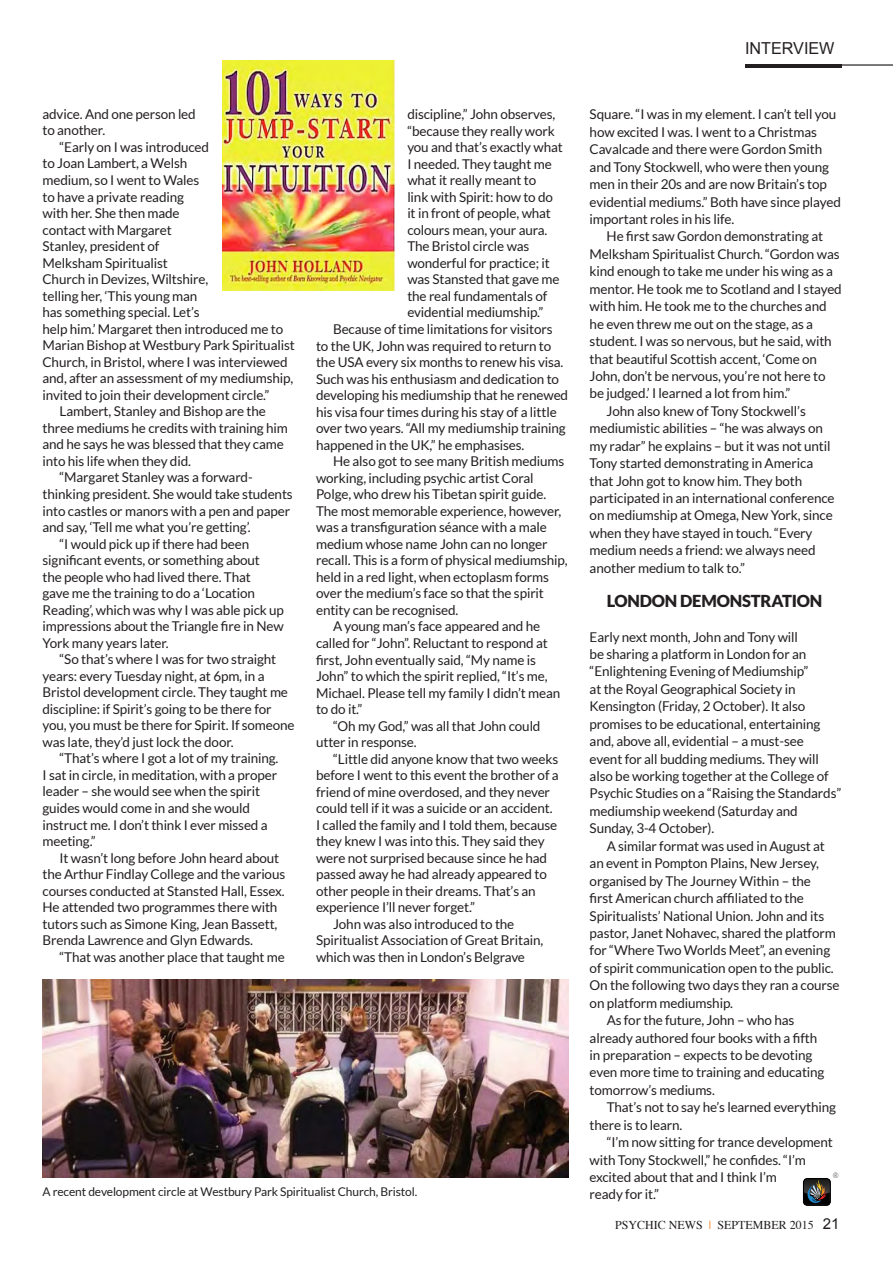
<style>
.page{position:relative;width:893px;height:1263px;background:#fff}
.page>*{position:absolute;margin:0;border:0;box-sizing:border-box;transform-origin:0 0}
.Default{font:900 16.5px "Lato";letter-spacing:-.01em;color:#231f20}
.t1{font:16.5px "Arial";color:#231f20}
.Default-2{font:13.5px/16.5px "Lato";letter-spacing:-.01em;color:#231f20}
.Default-3{font:12px "Lato";letter-spacing:-.01em;color:#231f20}
.t2{font:12px "Times";color:#231f20}
.t3{font:300 7.5px "Lato";color:#231f20}
.s1{color:#f58220}
.s2{font-family:"Arial";font-size:15px}
</style>
<div class="page">
<hr style="left:768px;top:64px;width:125px;height:2px;background:#231f20">
<hr style="left:746px;top:64px;width:96px;height:4px;background:#231f20">
<svg style="left:803px;top:1178px;width:28px;height:28px"></svg>
<img style="left:223px;top:61px;width:172px;height:229px">
<img style="left:43px;top:979px;width:525px;height:199px">
<p class="Default-2" style="left:43px;top:106px;width:155px">advice. And one person led to another.</p>
<p class="Default-2" style="left:43px;top:139px;width:254px;text-indent:17px">“Early on I was introduced<br>to Joan Lambert, a Welsh<br>medium, so I went to Wales<br>to have a private reading<br>with her. She then made<br>contact with Margaret<br>Stanley, president of<br>Melksham Spiritualist<br>Church in Devizes, Wiltshire,<br>telling her, ‘This young man<br>has something special. Let’s<br>help him.’ Margaret then introduced me to<br>Marian Bishop at Westbury Park Spiritualist<br>Church, in Bristol, where I was interviewed and, after an assessment of my mediumship, invited to join their development circle.”</p>
<p class="Default-2" style="left:43px;top:403px;width:247px;text-indent:17px">Lambert, Stanley and Bishop are the three mediums he credits with training him and he says he was blessed that they came into his life when they did.</p>
<p class="Default-2" style="left:43px;top:469px;width:252px;text-indent:17px">“Margaret Stanley was a forward&shy;thinking president. She would take students into castles or manors with a pen and paper and say, ‘Tell me what you’re getting’.</p>
<p class="Default-2" style="left:43px;top:535px;width:243px;text-indent:17px">“I would pick up if there had been significant events, or something about<br>the people who had lived there. That<br>gave me the training to do a ‘Location Reading’, which was why I was able pick up impressions about the Triangle fire in New York many years later.</p>
<p class="Default-2" style="left:43px;top:651px;width:254px;text-indent:17px">“So that’s where I was for two straight years: every Tuesday night, at 6pm, in a Bristol development circle. They taught me discipline: if Spirit’s going to be there for you, you must be there for Spirit. If someone was late, they’d just lock the door.</p>
<p class="Default-2" style="left:43px;top:750px;width:237px;text-indent:17px">“That’s where I got a lot of my training.<br>I sat in circle, in meditation, with a proper leader – she would see when the spirit guides would come in and she would instruct me. I don’t think I ever missed a meeting.”</p>
<p class="Default-2" style="left:43px;top:849px;width:244px;text-indent:17px">It wasn’t long before John heard about the Arthur Findlay College and the various courses conducted at Stansted Hall, Essex.<br>He attended two programmes there with tutors such as Simone King, Jean Bassett, Brenda Lawrence and Glyn Edwards.</p>
<p class="Default-2" style="left:60px;top:948px;width:227px">“That was another place that taught me</p>
<p class="Default-2" style="left:407px;top:106px;width:157px">discipline,” John observes, “because they really work you and that’s exactly what<br>I needed. They taught me what it really meant to<br>link with Spirit: how to do it in front of people, what colours mean, your aura.<br>The Bristol circle was wonderful for practice; it was Stansted that gave me the real fundamentals of evidential mediumship.”</p>
<p class="Default-2" style="left:316px;top:321px;width:254px;text-indent:17px">Because of time limitations for visitors to the UK, John was required to return to the USA every six months to renew his visa.<br>Such was his enthusiasm and dedication to developing his mediumship that he renewed his visa four times during his stay of a little over two years. “All my mediumship training happened in the UK,” he emphasises.</p>
<p class="Default-2" style="left:316px;top:453px;width:253px;text-indent:17px">He also got to see many British mediums working, including psychic artist Coral Polge, who drew his Tibetan spirit guide.<br>The most memorable experience, however, was a transfiguration séance with a male medium whose name John can no longer recall. This is a form of physical mediumship, held in a red light, when ectoplasm forms over the medium’s face so that the spirit entity can be recognised.</p>
<p class="Default-2" style="left:316px;top:618px;width:246px;text-indent:17px">A young man’s face appeared and he called for “John”. Reluctant to respond at first, John eventually said, “My name is John” to which the spirit replied, “It’s me, Michael. Please tell my family I didn’t mean to do it.”</p>
<p class="Default-2" style="left:316px;top:717px;width:226px;text-indent:17px">“Oh my God,” was all that John could utter in response.</p>
<p class="Default-2" style="left:316px;top:750px;width:244px;text-indent:17px">“Little did anyone know that two weeks before I went to this event the brother of a friend of mine overdosed, and they never could tell if it was a suicide or an accident.<br>I called the family and I told them, because they knew I was into this. They said they were not surprised because since he had passed away he had already appeared to other people in their dreams. That’s an experience I’ll never forget.”</p>
<p class="Default-2" style="left:316px;top:916px;width:229px;text-indent:17px">John was also introduced to the<br>Spiritualist Association of Great Britain, which was then in London’s Belgrave</p>
<p class="t1" style="left:745px;top:37px;width:91px">INTERVIEW</p>
<p class="Default-2" style="left:590px;top:106px;width:253px;line-height:17.4px">Square. “I was in my element. I can’t tell you how excited I was. I went to a Christmas Cavalcade and there were Gordon Smith and Tony Stockwell, who were then young men in their 20s and are now Britain’s top evidential mediums.” Both have since played important roles in his life.</p>
<p class="Default-2" style="left:590px;top:228px;width:254px;line-height:17.4px;text-indent:17px">He first saw Gordon demonstrating at Melksham Spiritualist Church. “Gordon was kind enough to take me under his wing as a mentor. He took me to Scotland and I stayed with him. He took me to the churches and he even threw me out on the stage, as a student. I was so nervous, but he said, with that beautiful Scottish accent, ‘Come on John, don’t be nervous, you’re not here to be judged.’ I learned a lot from him.”</p>
<p class="Default-2" style="left:590px;top:402px;width:247px;line-height:17.4px;text-indent:17px">John also knew of Tony Stockwell’s mediumistic abilities – “he was always on my radar” he explains – but it was not until Tony started demonstrating in America that John got to know him. They both participated in an international conference on mediumship at Omega, New York, since when they have stayed in touch. “Every medium needs a friend: we always need another medium to talk to.”</p>
<p class="Default" style="left:607px;top:591px;width:217px">LONDON DEMONSTRATION</p>
<p class="Default-2" style="left:590px;top:628px;width:253px;line-height:17.4px">Early next month, John and Tony will<br>be sharing a platform in London for an “Enlightening Evening of Mediumship”<br>at the Royal Geographical Society in Kensington (Friday, 2 October). It also promises to be educational, entertaining and, above all, evidential – a must-see<br>event for all budding mediums. They will also be working together at the College of Psychic Studies on a “Raising the Standards” mediumship weekend (Saturday and Sunday, 3-4 October).</p>
<p class="Default-2" style="left:590px;top:837px;width:251px;line-height:17.4px;text-indent:17px">A similar format was used in August at an event in Pompton Plains, New Jersey, organised by The Journey Within – the<br>first American church affiliated to the Spiritualists’ National Union. John and its pastor, Janet Nohavec, shared the platform for “Where Two Worlds Meet”, an evening of spirit communication open to the public.<br>On the following two days they ran a course on platform mediumship.</p>
<p class="Default-2" style="left:590px;top:1011px;width:236px;line-height:17.4px;text-indent:17px">As for the future, John – who has already authored four books with a fifth in preparation – expects to be devoting even more time to training and educating tomorrow’s mediums.</p>
<p class="Default-2" style="left:590px;top:1098px;width:248px;line-height:17.4px;text-indent:17px">That’s not to say he’s learned everything there is to learn.</p>
<p class="Default-2" style="left:590px;top:1133px;width:245px;line-height:17.4px;text-indent:17px">“I’m now sitting for trance development with Tony Stockwell,” he confides. “I’m excited about that and I think I’m</p>
<p class="t3" style="left:833px;top:1171px;width:8px">®</p>
<p class="Default-3" style="left:43px;top:1185px;width:376px">A recent development circle at Westbury Park Spiritualist Church, Bristol.</p>
<p class="Default-2" style="left:590px;top:1186px;width:71px">ready for it.”</p>
<p class="t2" style="left:615px;top:1213px;width:226px">PSYCHIC NEWS <span class="s1">|</span> SEPTEMBER 2015 <span class="s2">21</span></p>
</div>
